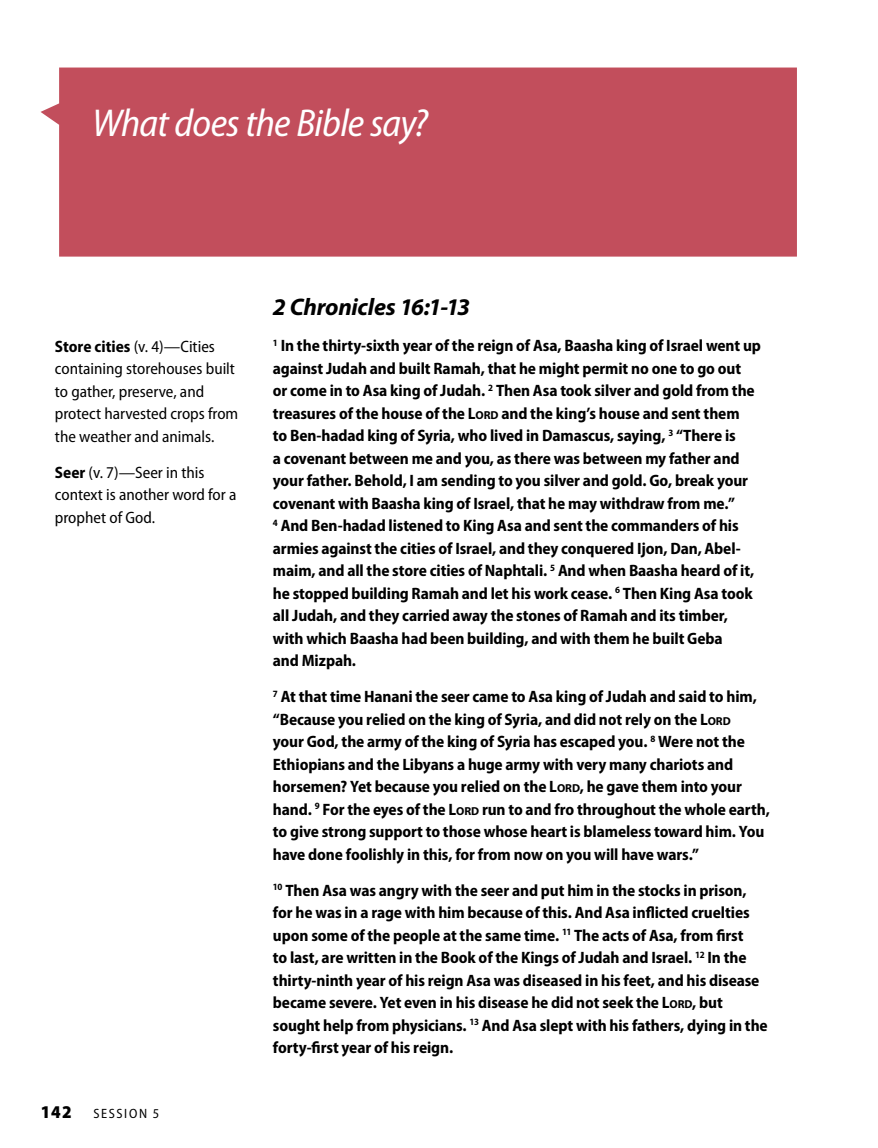
<style>
.page{position:relative;width:878px;height:1148px;background:#fff}
.page>*{position:absolute;margin:0;border:0;box-sizing:border-box;transform-origin:0 0}
.t1{font:italic semi-condensed 39px "Myriad Pro";letter-spacing:-.02em;color:#fff}
.t2{font:italic 700 24px "Myriad Pro";letter-spacing:-.015em;color:#000}
.t3{font:900 semi-condensed 18px "Myriad Pro";color:#000}
.t4{font:700 semi-condensed 16.5px/22.5px "Myriad Pro";letter-spacing:-.005em;color:#000}
.t5{font:semi-condensed 16.5px/22.5px "Myriad Pro";color:#000}
.t6{font:semi-condensed 13.5px "Myriad Pro";letter-spacing:.13em;color:#000}
.s1{font-weight:700}
.s2{font-stretch:normal;font-size:11.55px}
</style>
<div class="page">
<div style="left:41px;top:68px;width:756px;height:188px;background:#c24e5c"></div>
<h1 class="t1" style="left:92px;top:102px;width:337px">What does the Bible say?</h1>
<p class="t5" style="left:55px;top:335px;width:185px"><span class="s1">Store cities</span> (v. 4)—Cities containing storehouses built to gather, preserve, and protect harvested crops from the weather and animals.</p>
<p class="t5" style="left:55px;top:461px;width:183px"><span class="s1">Seer</span> (v. 7)—Seer in this context is another word for a prophet of God.</p>
<p class="t3" style="left:40px;top:1102px;width:33px">142</p>
<p class="t6" style="left:93px;top:1106px;width:67px">Sess ion 5</p>
<h2 class="t2" style="left:273px;top:291px;width:199px">2 Chronicles 16:1-13</h2>
<p class="t4" style="left:273px;top:334px;width:489px"><sup>1</sup> In the thirty-sixth year of the reign of Asa, Baasha king of Israel went up against Judah and built Ramah, that he might permit no one to go out<br>or come in to Asa king of Judah. <sup>2</sup> Then Asa took silver and gold from the treasures of the house of the L<span class="s2">ORD</span> and the king’s house and sent them<br>to Ben-hadad king of Syria, who lived in Damascus, saying, <sup>3</sup> “There is<br>a covenant between me and you, as there was between my father and your father. Behold, I am sending to you silver and gold. Go, break your covenant with Baasha king of Israel, that he may withdraw from me.”<br><sup>4</sup> And Ben-hadad listened to King Asa and sent the commanders of his armies against the cities of Israel, and they conquered Ijon, Dan, Abel&shy;maim, and all the store cities of Naphtali. <sup>5</sup> And when Baasha heard of it, he stopped building Ramah and let his work cease. <sup>6</sup> Then King Asa took all Judah, and they carried away the stones of Ramah and its timber, with which Baasha had been building, and with them he built Geba<br>and Mizpah.</p>
<p class="t4" style="left:273px;top:685px;width:498px"><sup>7</sup> At that time Hanani the seer came to Asa king of Judah and said to him, “Because you relied on the king of Syria, and did not rely on the L<span class="s2">ORD<br></span>your God, the army of the king of Syria has escaped you. <sup>8</sup> Were not the Ethiopians and the Libyans a huge army with very many chariots and horsemen? Yet because you relied on the L<span class="s2">ORD</span>, he gave them into your hand. <sup>9</sup> For the eyes of the L<span class="s2">ORD</span> run to and fro throughout the whole earth, to give strong support to those whose heart is blameless toward him. You have done foolishly in this, for from now on you will have wars.”</p>
<p class="t4" style="left:273px;top:879px;width:496px"><sup>10</sup> Then Asa was angry with the seer and put him in the stocks in prison, for he was in a rage with him because of this. And Asa inflicted cruelties upon some of the people at the same time. <sup>11</sup> The acts of Asa, from first<br>to last, are written in the Book of the Kings of Judah and Israel. <sup>12</sup> In the thirty-ninth year of his reign Asa was diseased in his feet, and his disease became severe. Yet even in his disease he did not seek the L<span class="s2">ORD</span>, but sought help from physicians. <sup>13</sup> And Asa slept with his fathers, dying in the forty-first year of his reign.</p>
</div>
